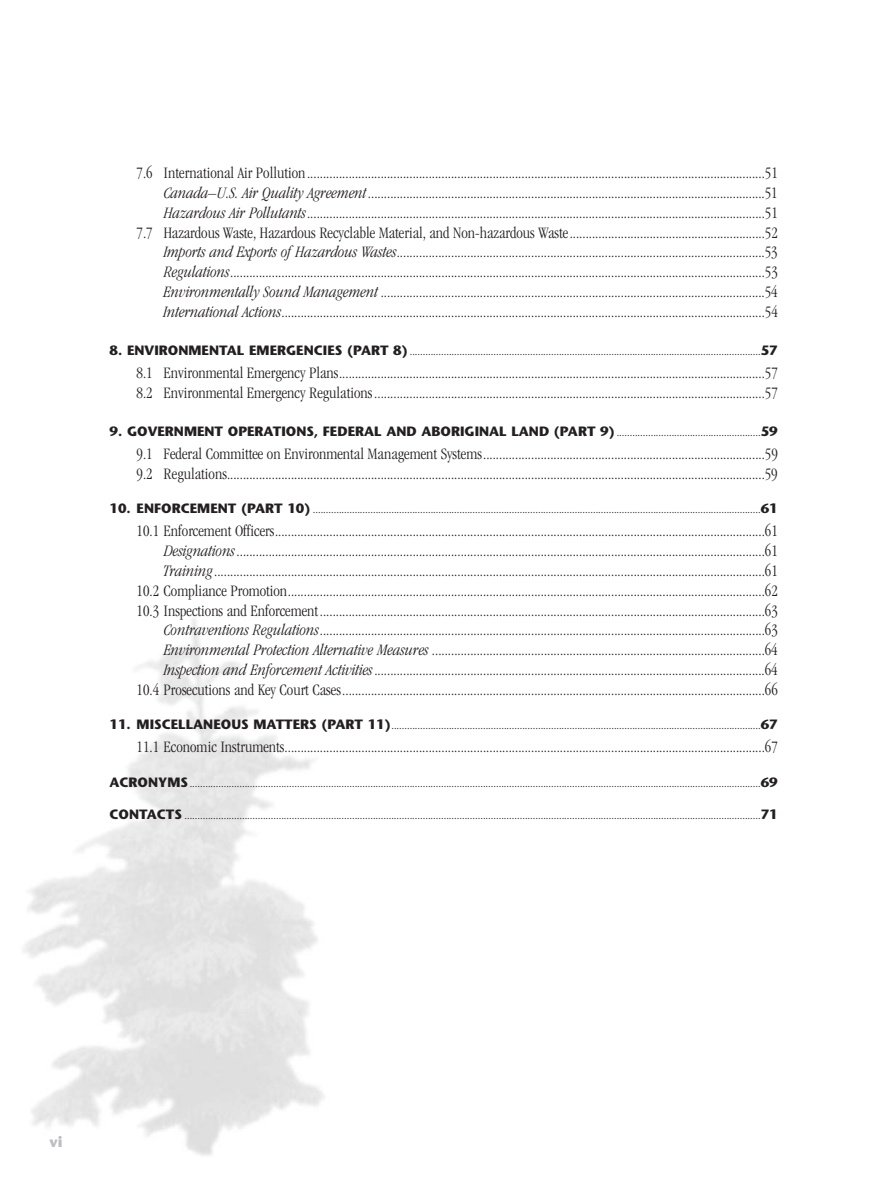
<style>
.page{position:relative;width:893px;height:1188px;background:#fff}
.page>*{position:absolute;margin:0;border:0;box-sizing:border-box;transform-origin:0 0}
.t1{font:300 condensed 16.5px/19.8px "Garamond";color:#231f20;text-align:right}
.t2{font:700 15px "Stone Sans";color:#bbbdc0}
.t3{font:300 condensed 13.5px "Garamond";color:#231f20}
.t4{font:700 13.5px "Stone Sans";color:#231f20}
.s1{font-style:italic}
.s2{font-family:"Stone Sans";font-weight:700;font-stretch:normal}
.s3{font-family:"Garamond";font-weight:300;font-stretch:condensed}
</style>
<div class="page">
<svg style="left:23px;top:618px;width:301px;height:538px"></svg>
<p class="t1" style="left:136px;top:164px;width:642px">7.6 International Air Pollution...............................................................................................................................................51<br><span class="s1">Canada–U.S. Air Quality Agreement</span>............................................................................................................................51<br><span class="s1">Hazardous Air Pollutants</span>...............................................................................................................................................51<br>7.7 Hazardous Waste, Hazardous Recyclable Material, and Non-hazardous Waste.............................................................52<br><span class="s1">Imports and Exports of Hazardous Wastes</span>...................................................................................................................53<br><span class="s1">Regulations</span>.......................................................................................................................................................................53<br><span class="s1">Environmentally Sound Management</span> ........................................................................................................................54<br><span class="s1">International Actions</span>.......................................................................................................................................................54</p>
<p class="t3" style="left:110px;top:345px;width:669px"><span class="s2">8. ENVIRONMENTAL EMERGENCIES (PART 8)</span> ......................................................................................................................................<span class="s2">57</span></p>
<p class="t1" style="left:136px;top:364px;width:642px;text-align:left">8.1 Environmental Emergency Plans.....................................................................................................................................57<br>8.2 Environmental Emergency Regulations ..........................................................................................................................57</p>
<p class="t4" style="left:110px;top:426px;width:669px">9. GOVERNMENT OPERATIONS, FEDERAL AND ABORIGINAL LAND (PART 9) <span class="s3">.......................................................</span>59</p>
<p class="t1" style="left:136px;top:445px;width:642px;text-align:left">9.1 Federal Committee on Environmental Management Systems........................................................................................59<br>9.2 Regulations........................................................................................................................................................................59</p>
<p class="t3" style="left:110px;top:503px;width:669px"><span class="s2">10. ENFORCEMENT (PART 10)</span> ...........................................................................................................................................................................<span class="s2">61</span></p>
<p class="t1" style="left:136px;top:522px;width:642px">10.1 Enforcement Officers.........................................................................................................................................................61<br><span class="s1">Designations</span>.....................................................................................................................................................................61<br><span class="s1">Training</span>............................................................................................................................................................................61<br>10.2 Compliance Promotion.....................................................................................................................................................62<br>10.3 Inspections and Enforcement...........................................................................................................................................63<br><span class="s1">Contraventions Regulations</span>...........................................................................................................................................63<br><span class="s1">Environmental Protection Alternative Measures</span> ........................................................................................................64<br><span class="s1">Inspection and Enforcement Activities</span>..........................................................................................................................64<br>10.4 Prosecutions and Key Court Cases....................................................................................................................................66</p>
<p class="t3" style="left:110px;top:719px;width:669px"><span class="s2">11. MISCELLANEOUS MATTERS (PART 11)</span>.............................................................................................................................................<span class="s2">67</span></p>
<p class="t1" style="left:136px;top:738px;width:642px">11.1 Economic Instruments......................................................................................................................................................67</p>
<p class="t3" style="left:110px;top:777px;width:669px"><span class="s2">ACRONYMS</span>..........................................................................................................................................................................................................................<span class="s2">69</span></p>
<p class="t3" style="left:110px;top:809px;width:669px"><span class="s2">CONTACTS</span> ............................................................................................................................................................................................................................<span class="s2">71</span></p>
<p class="t2" style="left:50px;top:1135px;width:15px">vi</p>
</div>
